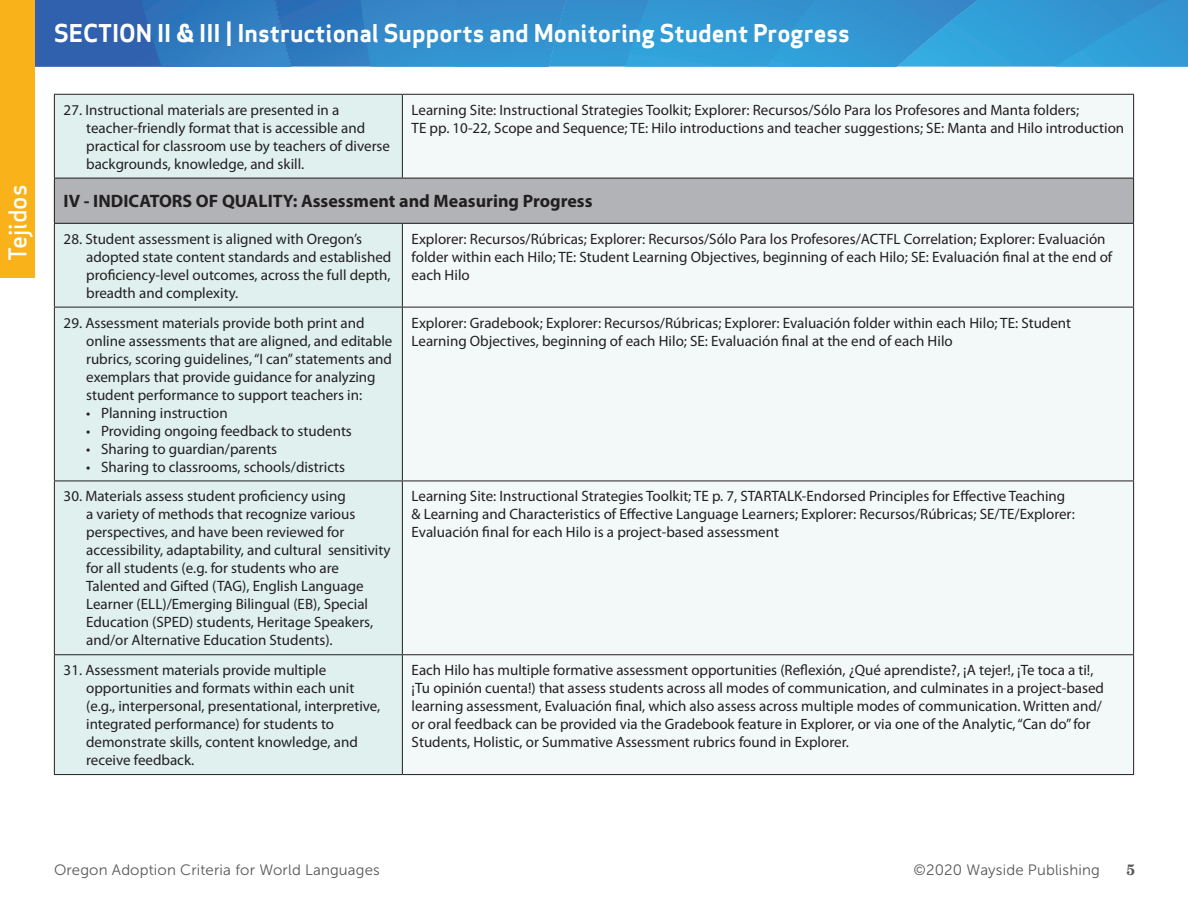
<style>
.page{position:relative;width:1188px;height:918px;background:#fff}
.page>*{position:absolute;margin:0;border:0;box-sizing:border-box;transform-origin:0 0}
.t1{font:700 24px "Apex Sans";color:#fff}
.t2{font:500 24px "Apex Sans";color:#fff}
.t3{font:700 18px "Myriad Pro";color:#231f20}
.t4{font:15px/18px "Myriad Pro";color:#231f20}
.t5{font:15px "Museo Sans 300";letter-spacing:.01em;color:#57585a}
.t6{font:700 15px "New Century Schlbk LT Std";color:#57585a}
</style>
<div class="page">
<svg style="left:35px;top:0;width:1153px;height:67px;background:#328ccb"></svg>
<div style="left:0;top:0;width:35px;height:278px;background:#f9b21a"></div>
<div style="left:55px;top:95px;width:347px;height:679px;background:#dff0ef"></div>
<div style="left:403px;top:95px;width:730px;height:679px;background:#f3f9f9"></div>
<div style="left:54px;top:178px;width:1080px;height:45px;background:#b2b3b7"></div>
<hr style="left:54px;top:178px;width:1px;height:45px;background:#231f20">
<hr style="left:54px;top:178px;width:348px;height:1px;background:#231f20">
<hr style="left:54px;top:774px;width:348px;height:1px;background:#231f20">
<hr style="left:402px;top:178px;width:732px;height:1px;background:#231f20">
<hr style="left:402px;top:774px;width:732px;height:1px;background:#231f20">
<hr style="left:1133px;top:178px;width:1px;height:45px;background:#231f20">
<hr style="left:54px;top:95px;width:1px;height:83px;background:#231f20">
<hr style="left:54px;top:224px;width:1px;height:83px;background:#231f20">
<hr style="left:54px;top:307px;width:1px;height:174px;background:#231f20">
<hr style="left:54px;top:481px;width:1px;height:173px;background:#231f20">
<hr style="left:54px;top:655px;width:1px;height:119px;background:#231f20">
<hr style="left:54px;top:223px;width:348px;height:1px;background:#231f20">
<hr style="left:54px;top:94px;width:348px;height:1px;background:#231f20">
<hr style="left:54px;top:307px;width:348px;height:1px;background:#231f20">
<hr style="left:54px;top:481px;width:348px;height:1px;background:#231f20">
<hr style="left:54px;top:654px;width:348px;height:1px;background:#231f20">
<hr style="left:402px;top:94px;width:732px;height:1px;background:#231f20">
<hr style="left:402px;top:95px;width:1px;height:83px;background:#231f20">
<hr style="left:1133px;top:95px;width:1px;height:83px;background:#231f20">
<hr style="left:402px;top:223px;width:732px;height:1px;background:#231f20">
<hr style="left:402px;top:224px;width:1px;height:83px;background:#231f20">
<hr style="left:1133px;top:224px;width:1px;height:83px;background:#231f20">
<hr style="left:402px;top:307px;width:732px;height:1px;background:#231f20">
<hr style="left:402px;top:307px;width:1px;height:174px;background:#231f20">
<hr style="left:1133px;top:307px;width:1px;height:174px;background:#231f20">
<hr style="left:402px;top:481px;width:732px;height:1px;background:#231f20">
<hr style="left:402px;top:481px;width:1px;height:173px;background:#231f20">
<hr style="left:1133px;top:481px;width:1px;height:173px;background:#231f20">
<hr style="left:402px;top:654px;width:732px;height:1px;background:#231f20">
<hr style="left:402px;top:655px;width:1px;height:119px;background:#231f20">
<hr style="left:1133px;top:655px;width:1px;height:119px;background:#231f20">
<h1 class="t2" style="left:-3px;top:261px;width:78px;rotate:-90deg">Tejidos</h1>
<h1 class="t1" style="left:54px;top:18px;width:797px">SECTION II &amp; III | Instructional Supports and Monitoring Student Progress</h1>
<p class="t4" style="left:86px;top:101px;width:305px;text-indent:-22px">27. Instructional materials are presented in a teacher-friendly format that is accessible and practical for classroom use by teachers of diverse backgrounds, knowledge, and skill.</p>
<p class="t4" style="left:412px;top:101px;width:714px">Learning Site: Instructional Strategies Toolkit; Explorer: Recursos/Sólo Para los Profesores and Manta folders;<br>TE pp. 10-22, Scope and Sequence; TE: Hilo introductions and teacher suggestions; SE: Manta and Hilo introduction</p>
<p class="t3" style="left:64px;top:190px;width:530px">IV - INDICATORS OF QUALITY: Assessment and Measuring Progress</p>
<p class="t4" style="left:86px;top:230px;width:307px;text-indent:-22px">28. Student assessment is aligned with Oregon’s adopted state content standards and established proficiency-level outcomes, across the full depth, breadth and complexity.</p>
<p class="t4" style="left:412px;top:230px;width:702px">Explorer: Recursos/Rúbricas; Explorer: Recursos/Sólo Para los Profesores/ACTFL Correlation; Explorer: Evaluación folder within each Hilo; TE: Student Learning Objectives, beginning of each Hilo; SE: Evaluación final at the end of each Hilo</p>
<p class="t4" style="left:86px;top:314px;width:308px;text-indent:-22px">29. Assessment materials provide both print and online assessments that are aligned, and editable rubrics, scoring guidelines, “I can” statements and exemplars that provide guidance for analyzing student performance to support teachers in:</p>
<p class="t4" style="left:86px;top:404px;width:143px">• Planning instruction</p>
<p class="t4" style="left:86px;top:422px;width:267px">• Providing ongoing feedback to students</p>
<p class="t4" style="left:86px;top:440px;width:193px">• Sharing to guardian/parents</p>
<p class="t4" style="left:86px;top:458px;width:261px">• Sharing to classrooms, schools/districts</p>
<p class="t4" style="left:412px;top:314px;width:661px">Explorer: Gradebook; Explorer: Recursos/Rúbricas; Explorer: Evaluación folder within each Hilo; TE: Student<br>Learning Objectives, beginning of each Hilo; SE: Evaluación final at the end of each Hilo</p>
<p class="t4" style="left:86px;top:488px;width:306px;text-indent:-22px">30. Materials assess student proficiency using<br>a variety of methods that recognize various perspectives, and have been reviewed for accessibility, adaptability, and cultural sensitivity for all students (e.g. for students who are Talented and Gifted (TAG), English Language Learner (ELL)/Emerging Bilingual (EB), Special Education (SPED) students, Heritage Speakers, and/or Alternative Education Students).</p>
<p class="t4" style="left:412px;top:488px;width:665px">Learning Site: Instructional Strategies Toolkit; TE p. 7, STARTALK-Endorsed Principles for Effective Teaching &amp; Learning and Characteristics of Effective Language Learners; Explorer: Recursos/Rúbricas; SE/TE/Explorer:<br>Evaluación final for each Hilo is a project-based assessment</p>
<p class="t4" style="left:86px;top:662px;width:296px;text-indent:-22px">31. Assessment materials provide multiple opportunities and formats within each unit (e.g., interpersonal, presentational, interpretive, integrated performance) for students to demonstrate skills, content knowledge, and receive feedback.</p>
<p class="t4" style="left:412px;top:662px;width:694px">Each Hilo has multiple formative assessment opportunities (Reflexión, ¿Qué aprendiste?, ¡A tejer!, ¡Te toca a ti!, ¡Tu opinión cuenta!) that assess students across all modes of communication, and culminates in a project-based learning assessment, Evaluación final, which also assess across multiple modes of communication. Written and/ or oral feedback can be provided via the Gradebook feature in Explorer, or via one of the Analytic, “Can do” for Students, Holistic, or Summative Assessment rubrics found in Explorer.</p>
<p class="t5" style="left:54px;top:862px;width:327px">Oregon Adoption Criteria for World Languages</p>
<p class="t5" style="left:913px;top:862px;width:188px">©2020 Wayside Publishing</p>
<p class="t6" style="left:1126px;top:860px;width:10px">5</p>
</div>
